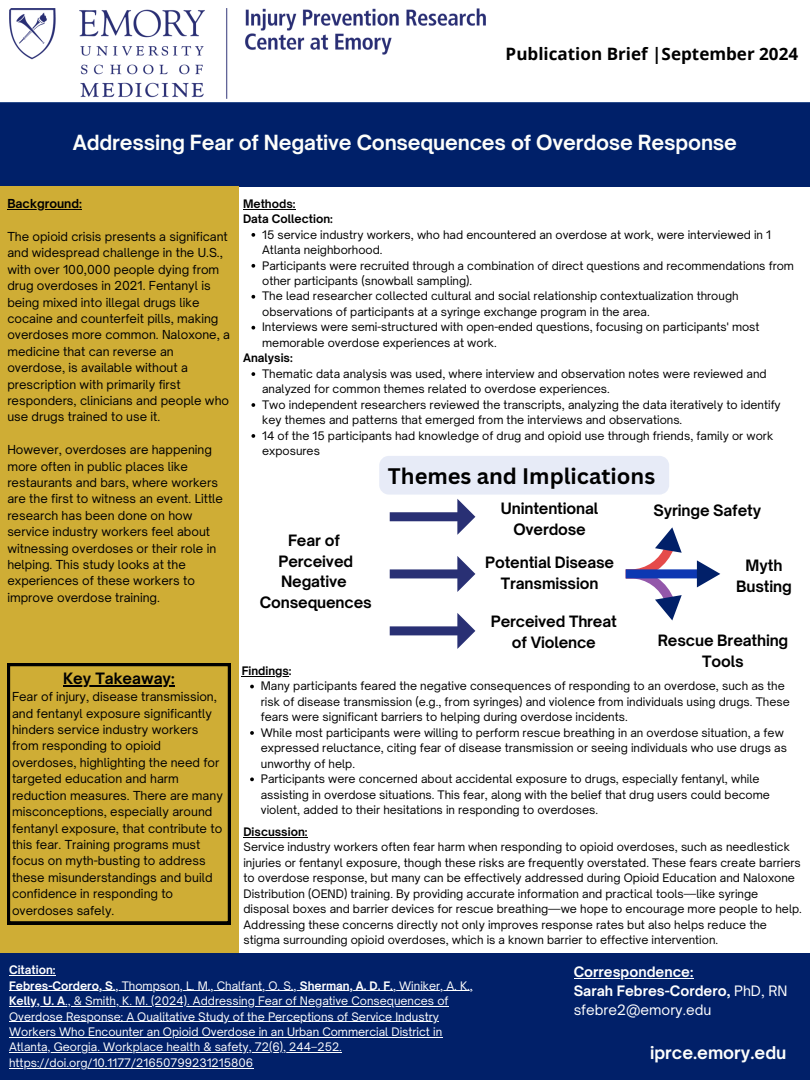
<style>
.page{position:relative;width:810px;height:1080px;background:#fff}
.page>*{position:absolute;margin:0;border:0;box-sizing:border-box;transform-origin:0 0}
.t1{font:700 21.88px "Canva Sans";color:#000}
.t2{font:700 20px "Open Sauce One";letter-spacing:-.01em;color:#fdfefb}
.t3{font:700 17.06px "Open Sans";color:#000}
.t4{font:700 16.88px "Open Sauce One";color:#fdfefb}
.t5{font:700 15px/20.6px "Open Sauce One";letter-spacing:-.01em;color:#000;text-align:center}
.t6{font:700 13.75px/19.2px "Open Sauce One";color:#fff}
.t7{font:11.88px/16.4px "Open Sauce One";color:#000}
.t8{font:700 11.88px "Open Sauce One";color:#000}
.t9{font:11.25px/15.5px "Open Sauce One";color:#000}
.t10{font:11.25px "Open Sauce One";color:#fff}
.t11{font:700 11.25px/15.5px "Open Sauce One";color:#000}
.t12{font:700 11.25px "Open Sauce One";color:#fff}
.t13{font:700 10.31px "Open Sans";color:#fdfefb}
.s1{font-weight:700}
.s2{font-weight:400}
</style>
<div class="page">
<div style="left:0;top:102px;width:810px;height:84px;background:#002069"></div>
<div style="left:0;top:186px;width:239px;height:855px;background:#cfad35"></div>
<img style="left:9px;top:8px;width:476px;height:90px">
<svg style="left:7px;top:663px;width:223px;height:261px"></svg>
<hr style="left:63px;top:685px;width:112px;height:2px;background:#000">
<div style="left:0;top:953px;width:810px;height:127px;background:#012069"></div>
<div style="left:626px;top:569px;width:75px;height:9px;background:#0d38b2"></div>
<svg style="left:697px;top:560px;width:23px;height:27px"></svg>
<hr style="left:243px;top:209px;width:53px;height:1px;background:#000">
<svg style="left:251px;top:233px;width:4px;height:4px"></svg>
<svg style="left:251px;top:264px;width:4px;height:4px"></svg>
<svg style="left:251px;top:295px;width:4px;height:4px"></svg>
<svg style="left:251px;top:326px;width:4px;height:4px"></svg>
<svg style="left:251px;top:372px;width:4px;height:4px"></svg>
<svg style="left:251px;top:403px;width:4px;height:4px"></svg>
<svg style="left:251px;top:434px;width:4px;height:4px"></svg>
<hr style="left:242px;top:676px;width:47px;height:1px;background:#000">
<svg style="left:250px;top:685px;width:4px;height:3px"></svg>
<svg style="left:250px;top:731px;width:4px;height:4px"></svg>
<svg style="left:250px;top:777px;width:4px;height:4px"></svg>
<hr style="left:7px;top:209px;width:75px;height:1px;background:#000">
<hr style="left:243px;top:837px;width:65px;height:1px;background:#000">
<hr style="left:9px;top:975px;width:47px;height:1px;background:#fff">
<hr style="left:9px;top:991px;width:104px;height:1px;background:#fff">
<hr style="left:113px;top:991px;width:187px;height:1px;background:#fff">
<hr style="left:300px;top:991px;width:93px;height:1px;background:#fff">
<hr style="left:393px;top:991px;width:80px;height:1px;background:#fff">
<hr style="left:9px;top:1006px;width:56px;height:1px;background:#fff">
<hr style="left:65px;top:1006px;width:384px;height:1px;background:#fff">
<hr style="left:9px;top:1021px;width:430px;height:1px;background:#fff">
<hr style="left:9px;top:1037px;width:433px;height:1px;background:#fff">
<hr style="left:9px;top:1052px;width:333px;height:1px;background:#fff">
<hr style="left:9px;top:1068px;width:244px;height:1px;background:#fff">
<hr style="left:574px;top:978px;width:119px;height:1px;background:#fff">
<svg style="left:379px;top:456px;width:303px;height:193px"></svg>
<p class="t3" style="left:506px;top:42px;width:294px">Publication Brief |September 2024</p>
<p class="t2" style="left:73px;top:130px;width:666px">Addressing Fear of Negative Consequences of Overdose Response</p>
<h3 class="t8" style="left:7px;top:196px;width:76px">Background:</h3>
<h3 class="t7" style="left:7px;top:228px;width:224px">The opioid crisis presents a significant and widespread challenge in the U.S., with over 100,000 people dying from drug overdoses in 2021. Fentanyl is being mixed into illegal drugs like cocaine and counterfeit pills, making overdoses more common. Naloxone, a medicine that can reverse an overdose, is available without a prescription with primarily first responders, clinicians and people who use drugs trained to use it.</h3>
<p class="t7" style="left:7px;top:441px;width:217px">However, overdoses are happening more often in public places like restaurants and bars, where workers are the first to witness an event. Little research has been done on how service industry workers feel about witnessing overdoses or their role in helping. This study looks at the experiences of these workers to improve overdose training.</p>
<h5 class="t5" style="left:63px;top:668px;width:113px">Key Takeaway:</h5>
<h5 class="t7" style="left:12px;top:689px;width:212px">Fear of injury, disease transmission, and fentanyl exposure significantly hinders service industry workers from responding to opioid overdoses, highlighting the need for targeted education and harm reduction measures. There are many misconceptions, especially around fentanyl exposure, that contribute to this fear. Training programs must focus on myth-busting to address these misunderstandings and build confidence in responding to overdoses safely.</h5>
<h6 class="t11" style="left:243px;top:196px;width:91px">Methods:<br>Data Collection:</h6>
<h6 class="t9" style="left:262px;top:227px;width:510px">15 service industry workers, who had encountered an overdose at work, were interviewed in 1<br>Atlanta neighborhood.</h6>
<h6 class="t9" style="left:262px;top:258px;width:533px">Participants were recruited through a combination of direct questions and recommendations from other participants (snowball sampling).</h6>
<h5 class="t9" style="left:262px;top:288px;width:478px">The lead researcher collected cultural and social relationship contextualization through observations of participants at a syringe exchange program in the area.</h5>
<p class="t9" style="left:262px;top:319px;width:499px">Interviews were semi-structured with open-ended questions, focusing on participants' most memorable overdose experiences at work.</p>
<p class="t11" style="left:243px;top:350px;width:51px">Analysis:</p>
<p class="t9" style="left:262px;top:366px;width:506px">Thematic data analysis was used, where interview and observation notes were reviewed and analyzed for common themes related to overdose experiences.</p>
<p class="t9" style="left:262px;top:397px;width:520px">Two independent researchers reviewed the transcripts, analyzing the data iteratively to identify key themes and patterns that emerged from the interviews and observations.</p>
<h5 class="t9" style="left:262px;top:428px;width:513px">14 of the 15 participants had knowledge of drug and opioid use through friends, family or work exposures</h5>
<h4 class="t5" style="left:260px;top:530px;width:113px">Fear of<br>Perceived<br>Negative<br>Consequences</h4>
<h1 class="t1" style="left:388px;top:460px;width:269px">Themes and Implications</h1>
<h3 class="t5" style="left:501px;top:498px;width:99px">Unintentional<br>Overdose</h3>
<h2 class="t5" style="left:485px;top:552px;width:130px">Potential Disease<br>Transmission</h2>
<h3 class="t5" style="left:654px;top:500px;width:109px">Syringe Safety</h3>
<h3 class="t5" style="left:736px;top:555px;width:57px">Myth<br>Busting</h3>
<h3 class="t5" style="left:491px;top:611px;width:127px">Perceived Threat of Violence</h3>
<h3 class="t5" style="left:658px;top:630px;width:132px">Rescue Breathing<br>Tools</h3>
<p class="t11" style="left:242px;top:663px;width:51px">Findings:</p>
<p class="t9" style="left:261px;top:678px;width:530px">Many participants feared the negative consequences of responding to an overdose, such as the risk of disease transmission (e.g., from syringes) and violence from individuals using drugs. These fears were significant barriers to helping during overdose incidents.</p>
<p class="t9" style="left:261px;top:725px;width:528px">While most participants were willing to perform rescue breathing in an overdose situation, a few expressed reluctance, citing fear of disease transmission or seeing individuals who use drugs as unworthy of help.</p>
<h1 class="t9" style="left:261px;top:771px;width:511px">Participants were concerned about accidental exposure to drugs, especially fentanyl, while assisting in overdose situations. This fear, along with the belief that drug users could become violent, added to their hesitations in responding to overdoses.</h1>
<h3 class="t9" style="left:243px;top:824px;width:560px"><span class="s1">Discussion:<br></span>Service industry workers often fear harm when responding to opioid overdoses, such as needlestick injuries or fentanyl exposure, though these risks are frequently overstated. These fears create barriers to overdose response, but many can be effectively addressed during Opioid Education and Naloxone Distribution (OEND) training. By providing accurate information and practical tools—like syringe disposal boxes and barrier devices for rescue breathing—we hope to encourage more people to help.<br>Addressing these concerns directly not only improves response rates but also helps reduce the stigma surrounding opioid overdoses, which is a known barrier to effective intervention.</h3>
<h3 class="t12" style="left:9px;top:963px;width:48px">Citation:</h3>
<p class="t10" style="left:9px;top:978px;width:465px"><span class="s1">Febres-Cordero, S</span>., Thompson, L. M., Chalfant, O. S., <span class="s1">Sherman, A. D. F.</span>, Winiker, A. K.,</p>
<h3 class="t10" style="left:9px;top:994px;width:441px"><span class="s1">Kelly, U. A</span>., &amp; Smith, K. M. (2024). Addressing Fear of Negative Consequences of</h3>
<p class="t10" style="left:9px;top:1009px;width:431px">Overdose Response: A Qualitative Study of the Perceptions of Service Industry</p>
<p class="t10" style="left:9px;top:1025px;width:435px">Workers Who Encounter an Opioid Overdose in an Urban Commercial District in</p>
<p class="t10" style="left:9px;top:1040px;width:334px">Atlanta, Georgia. Workplace health &amp; safety, 72(6), 244–252.</p>
<h6 class="t10" style="left:9px;top:1056px;width:246px">https://doi.org/10.1177/21650799231215806</h6>
<h2 class="t13" style="left:20px;top:1040px;width:85px">iprce.emory.edu</h2>
<p class="t6" style="left:574px;top:962px;width:215px">Correspondence:<br>Sarah Febres-Cordero, <span class="s2">PhD, RN sfebre2@emory.edu</span></p>
<h6 class="t4" style="left:650px;top:1042px;width:138px">iprce.emory.edu</h6>
</div>
